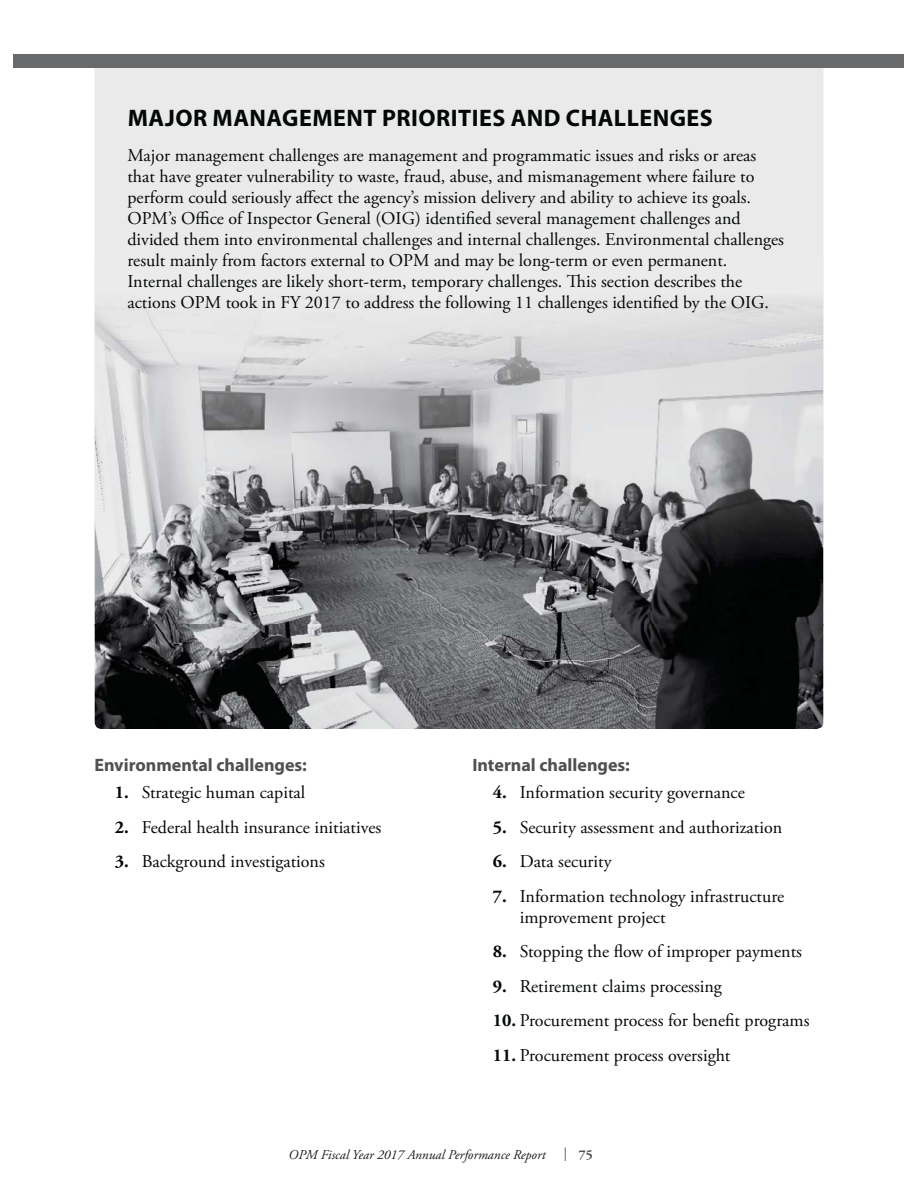
<style>
.page{position:relative;width:918px;height:1188px;background:#fff}
.page>*{position:absolute;margin:0;border:0;box-sizing:border-box;transform-origin:0 0}
.t1{font:700 24px "Myriad Pro";letter-spacing:.02em;color:#030806}
.t2{font:18px/21px "Adobe Garamond Pro";color:#030806}
.t3{font:700 18px "Myriad Pro";color:#4f5052}
.t4{font:italic 13.5px "Adobe Garamond Pro";color:#1b1b1d}
.t5{font:700 13.5px "Adobe Garamond Pro";color:#4f5052}
.s1{font-weight:700}
</style>
<div class="page">
<svg style="left:565px;top:1148px;width:1px;height:13px"></svg>
<div style="left:95px;top:60px;width:728px;height:669px;background:#eaeaeb;border-radius:7px"></div>
<img style="left:95px;top:300px;width:728px;height:429px">
<div style="left:14px;top:54px;width:890px;height:14px;background:#67696b"></div>
<h2 class="t1" style="left:128px;top:109px;width:587px">MAJOR MANAGEMENT PRIORITIES AND CHALLENGES</h2>
<p class="t2" style="left:127px;top:146px;width:658px">Major management challenges are management and programmatic issues and risks or areas that have greater vulnerability to waste, fraud, abuse, and mismanagement where failure to perform could seriously affect the agency’s mission delivery and ability to achieve its goals.<br>OPM’s Office of Inspector General (OIG) identified several management challenges and divided them into environmental challenges and internal challenges. Environmental challenges result mainly from factors external to OPM and may be long-term or even permanent.<br>Internal challenges are likely short-term, temporary challenges. This section describes the actions OPM took in FY 2017 to address the following 11 challenges identified by the OIG.</p>
<h3 class="t3" style="left:94px;top:758px;width:214px">Environmental challenges:</h3>
<p class="t2" style="left:115px;top:784px;width:192px"><span class="s1">1.</span> Strategic human capital</p>
<p class="t2" style="left:115px;top:818px;width:268px"><span class="s1">2.</span> Federal health insurance initiatives</p>
<p class="t2" style="left:115px;top:853px;width:212px"><span class="s1">3.</span> Background investigations</p>
<h3 class="t3" style="left:472px;top:758px;width:159px">Internal challenges:</h3>
<p class="t2" style="left:493px;top:784px;width:254px"><span class="s1">4.</span> Information security governance</p>
<p class="t2" style="left:493px;top:818px;width:291px"><span class="s1">5.</span> Security assessment and authorization</p>
<p class="t2" style="left:493px;top:853px;width:120px"><span class="s1">6.</span> Data security</p>
<p class="t2" style="left:520px;top:887px;width:266px;text-indent:-27px"><span class="s1">7.</span> Information technology infrastructure improvement project</p>
<p class="t2" style="left:493px;top:943px;width:311px"><span class="s1">8.</span> Stopping the flow of improper payments</p>
<p class="t2" style="left:493px;top:977px;width:231px"><span class="s1">9.</span> Retirement claims processing</p>
<p class="t2" style="left:493px;top:1012px;width:318px"><span class="s1">10.</span> Procurement process for benefit programs</p>
<p class="t2" style="left:493px;top:1046px;width:239px"><span class="s1">11.</span> Procurement process oversight</p>
<p class="t4" style="left:288px;top:1150px;width:259px">OPM Fiscal Year 2017 Annual Performance Report</p>
<p class="t5" style="left:579px;top:1149px;width:16px">75</p>
</div>
